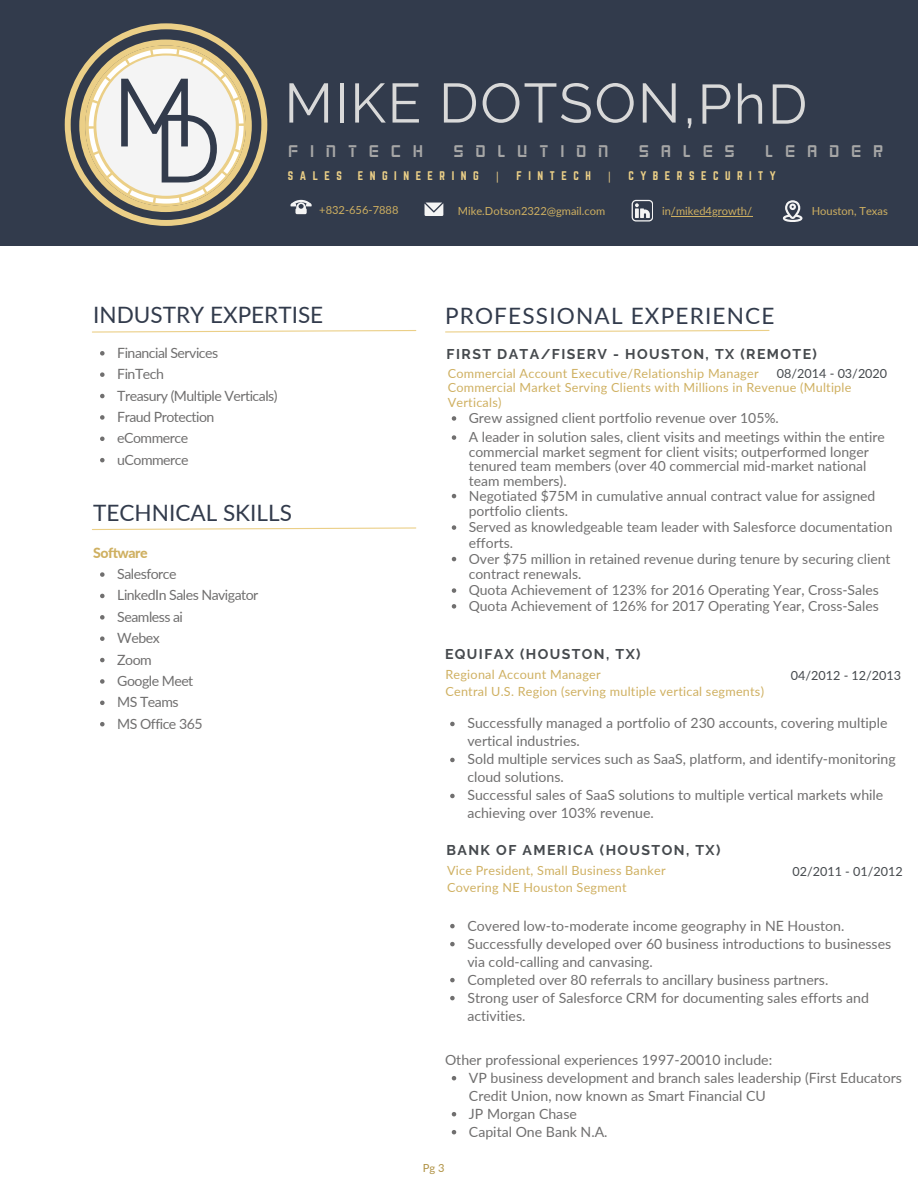
<style>
.page{position:relative;width:918px;height:1188px;background:#fff}
.page>*{position:absolute;margin:0;border:0;box-sizing:border-box;transform-origin:0 0}
.t1{font:95.4px "Raleway";color:#323b4c}
.t2{font:55.35px "Raleway";letter-spacing:.03em;color:#d9d9d9}
.t3{font:22.5px "Lato";color:#323b4c}
.t4{font:22.5px "Lato";letter-spacing:.055em;color:#323b4c}
.t5{font:16.95px "Roller";letter-spacing:.725em;color:#a6a6a6}
.t6{font:14.1px/18px "Lato";color:#706f6f}
.t7{font:14.1px/21.3px "Lato";letter-spacing:-.035em;color:#706f6f}
.t8{font:700 14.1px "Raleway";letter-spacing:.1em;color:#464a4e}
.t9{font:800 14.1px "Lato";letter-spacing:-.035em;color:#cfb061}
.t10{font:13.95px/15.5px "Lato";color:#706f6f}
.t11{font:12.6px/16.8px "Lato";letter-spacing:.02em;color:#cfb061}
.t12{font:12.6px "Lato";color:#464a4e}
.t13{font:11.1px "Lato";color:#cfb061}
.t14{font:11.1px "Lato";color:#b09244}
.t15{font:10.95px "Norwester";letter-spacing:.595em;color:#ebcf87}
.t16{font:10.95px "Noto Sans";color:#ebcf87}
</style>
<div class="page">
<div style="left:0;top:0;width:918px;height:245px;background:#323b4c"></div>
<svg style="left:425px;top:203px;width:18px;height:13px"></svg>
<svg style="left:290px;top:200px;width:22px;height:14px"></svg>
<svg style="left:783px;top:200px;width:19px;height:22px"></svg>
<svg style="left:65px;top:23px;width:202px;height:203px"></svg>
<div style="left:96px;top:56px;width:140px;height:140px;background:#f4f4f4;border-radius:50%"></div>
<svg style="left:632px;top:200px;width:21px;height:21px"></svg>
<svg style="left:450px;top:722px;width:5px;height:4px"></svg>
<svg style="left:450px;top:758px;width:5px;height:4px"></svg>
<svg style="left:450px;top:794px;width:5px;height:4px"></svg>
<hr style="left:671px;top:216px;width:81px;height:1px;background:#cfb061">
<svg style="left:445px;top:329px;width:325px;height:4px"></svg>
<svg style="left:450px;top:924px;width:5px;height:4px"></svg>
<svg style="left:450px;top:942px;width:5px;height:4px"></svg>
<svg style="left:450px;top:978px;width:5px;height:4px"></svg>
<svg style="left:450px;top:996px;width:5px;height:4px"></svg>
<svg style="left:452px;top:1076px;width:4px;height:4px"></svg>
<svg style="left:452px;top:1112px;width:4px;height:4px"></svg>
<svg style="left:452px;top:1130px;width:4px;height:4px"></svg>
<svg style="left:100px;top:572px;width:5px;height:5px"></svg>
<svg style="left:100px;top:594px;width:5px;height:4px"></svg>
<svg style="left:100px;top:615px;width:5px;height:5px"></svg>
<svg style="left:100px;top:636px;width:5px;height:5px"></svg>
<svg style="left:100px;top:658px;width:5px;height:4px"></svg>
<svg style="left:100px;top:679px;width:5px;height:5px"></svg>
<svg style="left:100px;top:701px;width:5px;height:4px"></svg>
<svg style="left:100px;top:722px;width:5px;height:4px"></svg>
<svg style="left:92px;top:527px;width:325px;height:3px"></svg>
<svg style="left:100px;top:351px;width:5px;height:5px"></svg>
<svg style="left:100px;top:372px;width:5px;height:5px"></svg>
<svg style="left:100px;top:394px;width:5px;height:4px"></svg>
<svg style="left:100px;top:415px;width:5px;height:5px"></svg>
<svg style="left:100px;top:437px;width:5px;height:4px"></svg>
<svg style="left:100px;top:458px;width:5px;height:4px"></svg>
<svg style="left:92px;top:330px;width:325px;height:3px"></svg>
<svg style="left:452px;top:416px;width:4px;height:5px"></svg>
<svg style="left:452px;top:435px;width:4px;height:5px"></svg>
<svg style="left:452px;top:494px;width:4px;height:4px"></svg>
<svg style="left:452px;top:525px;width:4px;height:5px"></svg>
<svg style="left:452px;top:557px;width:4px;height:4px"></svg>
<svg style="left:452px;top:588px;width:4px;height:5px"></svg>
<svg style="left:452px;top:604px;width:4px;height:5px"></svg>
<h1 class="t1" style="left:113px;top:57px;width:110px">M<sub>D</sub></h1>
<h2 class="t2" style="left:284px;top:71px;width:524px">MIKE DOTSON,PhD</h2>
<p class="t5" style="left:288px;top:143px;width:136px">FINTECH</p>
<p class="t5" style="left:454px;top:143px;width:156px">SOLUTION</p>
<p class="t5" style="left:639px;top:143px;width:97px">SALES</p>
<p class="t5" style="left:766px;top:143px;width:119px">LEADER</p>
<p class="t15" style="left:288px;top:170px;width:56px">SALES</p>
<p class="t15" style="left:358px;top:170px;width:123px">ENGINEERING</p>
<p class="t16" style="left:495px;top:168px;width:8px">|</p>
<p class="t15" style="left:516px;top:170px;width:76px">FINTECH</p>
<p class="t16" style="left:607px;top:168px;width:8px">|</p>
<p class="t15" style="left:628px;top:170px;width:149px">CYBERSECURITY</p>
<p class="t13" style="left:662px;top:203px;width:92px">in/miked4growth/</p>
<p class="t13" style="left:319px;top:202px;width:81px">+832-656-7888</p>
<p class="t13" style="left:458px;top:203px;width:149px">Mike.Dotson2322@gmail.com</p>
<p class="t13" style="left:812px;top:203px;width:78px">Houston, Texas</p>
<h3 class="t3" style="left:93px;top:299px;width:232px">INDUSTRY EXPERTISE</h3>
<p class="t7" style="left:117px;top:341px;width:162px">Financial Services<br>FinTech<br>Treasury (Multiple Verticals)<br>Fraud Protection eCommerce<br>uCommerce</p>
<h3 class="t3" style="left:93px;top:497px;width:200px">TECHNICAL SKILLS</h3>
<p class="t9" style="left:93px;top:542px;width:56px">Software</p>
<p class="t7" style="left:117px;top:563px;width:143px">Salesforce<br>LinkedIn Sales Navigator<br>Seamless ai<br>Webex<br>Zoom<br>Google Meet<br>MS Teams<br>MS Office 365</p>
<h3 class="t4" style="left:445px;top:300px;width:331px">PROFESSIONAL EXPERIENCE</h3>
<p class="t8" style="left:447px;top:346px;width:372px">FIRST DATA/FISERV - HOUSTON, TX (REMOTE)</p>
<p class="t11" style="left:448px;top:365px;width:405px;line-height:14.7px">Commercial Account Executive/Relationship Manager<br>Commercial Market Serving Clients with Millions in Revenue (Multiple<br>Verticals)</p>
<p class="t12" style="left:777px;top:365px;width:112px">08/2014 - 03/2020</p>
<p class="t10" style="left:469px;top:408px;width:418px;line-height:19.2px">Grew assigned client portfolio revenue over 105%.<br>A leader in solution sales, client visits and meetings within the entire</p>
<p class="t10" style="left:469px;top:443px;width:425px">commercial market segment for client visits; outperformed longer tenured team members (over 40 commercial mid-market national team members).<br>Negotiated $75M in cumulative annual contract value for assigned portfolio clients.<br>Served as knowledgeable team leader with Salesforce documentation efforts.<br>Over $75 million in retained revenue during tenure by securing client contract renewals.<br>Quota Achievement of 123% for 2016 Operating Year, Cross-Sales Quota Achievement of 126% for 2017 Operating Year, Cross-Sales</p>
<p class="t8" style="left:445px;top:646px;width:197px">EQUIFAX (HOUSTON, TX)</p>
<p class="t11" style="left:445px;top:666px;width:320px">Regional Account Manager<br>Central U.S. Region (serving multiple vertical segments)</p>
<p class="t12" style="left:791px;top:666px;width:112px">04/2012 - 12/2013</p>
<p class="t6" style="left:467px;top:714px;width:430px">Successfully managed a portfolio of 230 accounts, covering multiple vertical industries.<br>Sold multiple services such as SaaS, platform, and identify-monitoring cloud solutions.<br>Successful sales of SaaS solutions to multiple vertical markets while achieving over 103% revenue.</p>
<p class="t8" style="left:447px;top:842px;width:275px">BANK OF AMERICA (HOUSTON, TX)</p>
<p class="t11" style="left:447px;top:862px;width:220px">Vice President, Small Business Banker<br>Covering NE Houston Segment</p>
<p class="t12" style="left:792px;top:862px;width:112px">02/2011 - 01/2012</p>
<p class="t6" style="left:467px;top:916px;width:425px">Covered low-to-moderate income geography in NE Houston.<br>Successfully developed over 60 business introductions to businesses via cold-calling and canvasing.<br>Completed over 80 referrals to ancillary business partners.<br>Strong user of Salesforce CRM for documenting sales efforts and activities.</p>
<p class="t6" style="left:469px;top:1050px;width:434px;text-indent:-24px">Other professional experiences 1997-20010 include:<br>VP business development and branch sales leadership (First Educators Credit Union, now known as Smart Financial CU<br>JP Morgan Chase<br>Capital One Bank N.A.</p>
<p class="t14" style="left:423px;top:1160px;width:23px">Pg 3</p>
</div>
